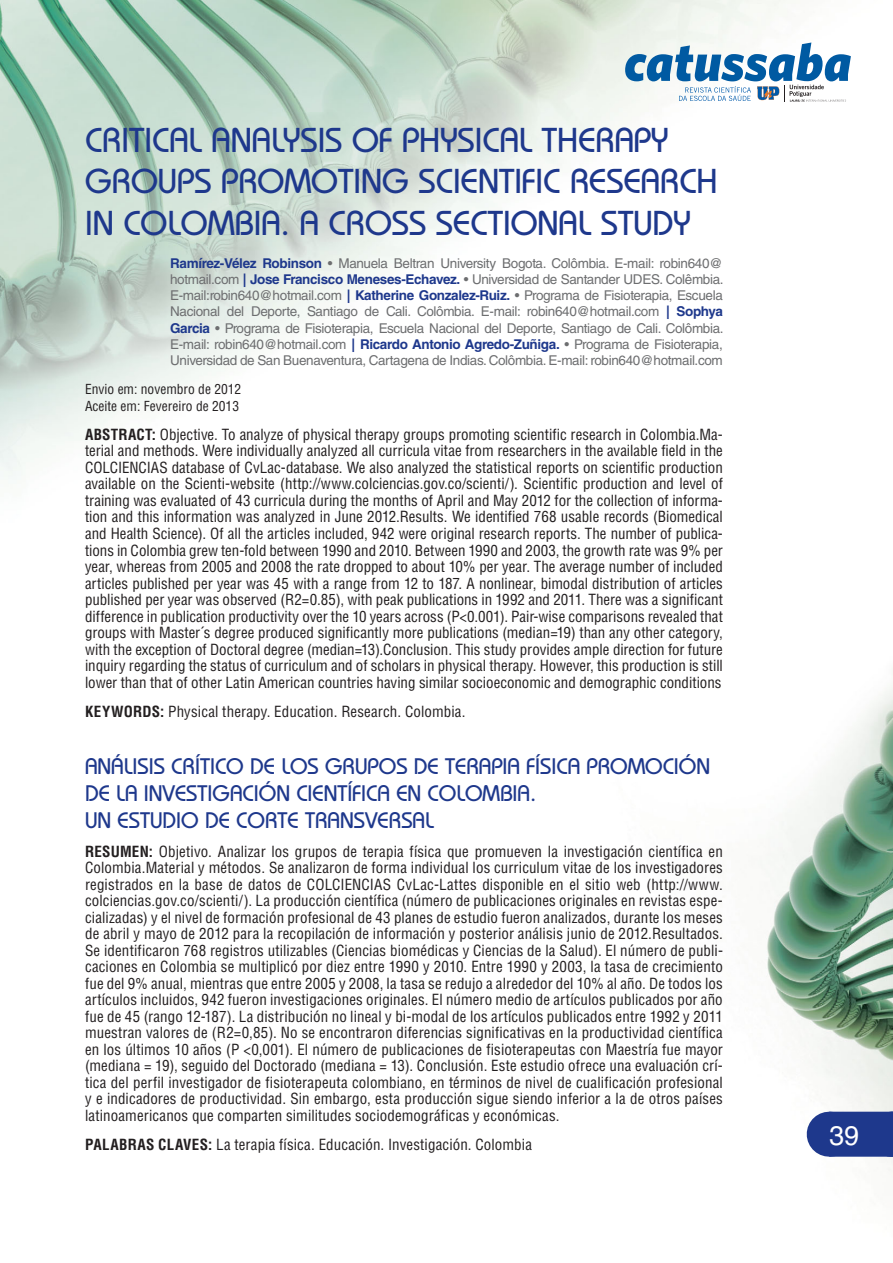
<style>
.page{position:relative;width:893px;height:1263px;background:#fff}
.page>*{position:absolute;margin:0;border:0;box-sizing:border-box;transform-origin:0 0}
.t1{font:500 34.5px/41.4px "Bauhaus Std";color:#1e388c}
.t2{font:27px "Helvetica LT Std";color:#fff}
.t3{font:500 22.5px/27px "Bauhaus Std";color:#1e388c}
.t4{font:condensed 15px/16.5px "Helvetica LT Std";letter-spacing:.005em;color:#231f20;text-align:justify}
.t5{font:13.5px/16.2px "Helvetica LT Std";letter-spacing:-.025em;color:#6d6e70;text-align:justify}
.t6{font:condensed 13.5px/16.5px "Helvetica LT Std";color:#231f20}
.s1{font-weight:700;color:#1e388c}
.s2{font-weight:700}
</style>
<div class="page">
<img style="left:0;top:0;width:893px;height:1175px">
<svg style="left:625px;top:43px;width:226px;height:59px"></svg>
<div style="left:829px;top:1112px;width:64px;height:45px;background:#1e388c"></div>
<svg style="left:860px;top:1156px;width:31px;height:1px"></svg>
<h1 class="t1" style="left:85px;top:122px;width:634px">CRITICAL ANALYSIS OF PHYSICAL THERAPY<br>GROUPS PROMOTING SCIENTIFIC RESEARCH<br>IN COLOMBIA. A CROSS SECTIONAL STUDY</h1>
<p class="t5" style="left:170px;top:256px;width:555px"><span class="s1">Ramírez-Vélez Robinson</span> • Manuela Beltran University Bogota. Colômbia. E-mail: robin640@ hotmail.com <span class="s1">| Jose Francisco Meneses-Echavez.</span> • Universidad de Santander UDES. Colêmbia.<br>E-mail:robin640@hotmail.com <span class="s1">| Katherine Gonzalez-Ruiz.</span> • Programa de Fisioterapia, Escuela Nacional del Deporte, Santiago de Cali. Colômbia. E-mail: robin640@hotmail.com <span class="s1">| Sophya Garcia</span> • Programa de Fisioterapia, Escuela Nacional del Deporte, Santiago de Cali. Colômbia.<br>E-mail: robin640@hotmail.com <span class="s1">| Ricardo Antonio Agredo-Zuñiga.</span> • Programa de Fisioterapia, Universidad de San Buenaventura, Cartagena de Indias. Colômbia. E-mail: robin640@hotmail.com</p>
<p class="t6" style="left:85px;top:382px;width:158px">Envio em: novembro de 2012<br>Aceite em: Fevereiro de 2013</p>
<p class="t4" style="left:85px;top:427px;width:639px"><span class="s2">ABSTRACT:</span> Objective. To analyze of physical therapy groups promoting scientific research in Colombia.Ma&shy;terial and methods. Were individually analyzed all curricula vitae from researchers in the available field in the COLCIENCIAS database of CvLac-database. We also analyzed the statistical reports on scientific production available on the Scienti-website (http://www.colciencias.gov.co/scienti/). Scientific production and level of training was evaluated of 43 curricula during the months of April and May 2012 for the collection of informa&shy;tion and this information was analyzed in June 2012.Results. We identified 768 usable records (Biomedical and Health Science). Of all the articles included, 942 were original research reports. The number of publica&shy;tions in Colombia grew ten-fold between 1990 and 2010. Between 1990 and 2003, the growth rate was 9% per year, whereas from 2005 and 2008 the rate dropped to about 10% per year. The average number of included articles published per year was 45 with a range from 12 to 187. A nonlinear, bimodal distribution of articles published per year was observed (R2=0.85), with peak publications in 1992 and 2011. There was a significant difference in publication productivity over the 10 years across (P&lt;0.001). Pair-wise comparisons revealed that groups with Master´s degree produced significantly more publications (median=19) than any other category, with the exception of Doctoral degree (median=13).Conclusion. This study provides ample direction for future inquiry regarding the status of curriculum and of scholars in physical therapy. However, this production is still lower than that of other Latin American countries having similar socioeconomic and demographic conditions</p>
<p class="t4" style="left:85px;top:704px;width:382px"><span class="s2">KEYWORDS:</span> Physical therapy. Education. Research. Colombia.</p>
<h3 class="t3" style="left:85px;top:754px;width:627px">ANÁLISIS CRÍTICO DE LOS GRUPOS DE TERAPIA FÍSICA PROMOCIÓN<br>DE LA INVESTIGACIÓN CIENTÍFICA EN COLOMBIA.<br>UN ESTUDIO DE CORTE TRANSVERSAL</h3>
<p class="t4" style="left:85px;top:844px;width:639px"><span class="s2">RESUMEN:</span> Objetivo. Analizar los grupos de terapia física que promueven la investigación científica en Colombia.Material y métodos. Se analizaron de forma individual los curriculum vitae de los investigadores registrados en la base de datos de COLCIENCIAS CvLac-Lattes disponible en el sitio web (http://www. colciencias.gov.co/scienti/). La producción científica (número de publicaciones originales en revistas espe&shy;cializadas) y el nivel de formación profesional de 43 planes de estudio fueron analizados, durante los meses de abril y mayo de 2012 para la recopilación de información y posterior análisis junio de 2012.Resultados.<br>Se identificaron 768 registros utilizables (Ciencias biomédicas y Ciencias de la Salud). El número de publi&shy;caciones en Colombia se multiplicó por diez entre 1990 y 2010. Entre 1990 y 2003, la tasa de crecimiento fue del 9% anual, mientras que entre 2005 y 2008, la tasa se redujo a alrededor del 10% al año. De todos los artículos incluidos, 942 fueron investigaciones originales. El número medio de artículos publicados por año fue de 45 (rango 12-187). La distribución no lineal y bi-modal de los artículos publicados entre 1992 y 2011 muestran valores de (R2=0,85). No se encontraron diferencias significativas en la productividad científica en los últimos 10 años (P &lt;0,001). El número de publicaciones de fisioterapeutas con Maestría fue mayor (mediana = 19), seguido del Doctorado (mediana = 13). Conclusión. Este estudio ofrece una evaluación crí&shy;tica del perfil investigador de fisioterapeuta colombiano, en términos de nivel de cualificación profesional y e indicadores de productividad. Sin embargo, esta producción sigue siendo inferior a la de otros países latinoamericanos que comparten similitudes sociodemográficas y económicas.</p>
<p class="t4" style="left:85px;top:1137px;width:448px"><span class="s2">PALABRAS CLAVES:</span> La terapia física. Educación. Investigación. Colombia</p>
<h2 class="t2" style="left:829px;top:1124px;width:32px">39</h2>
</div>
